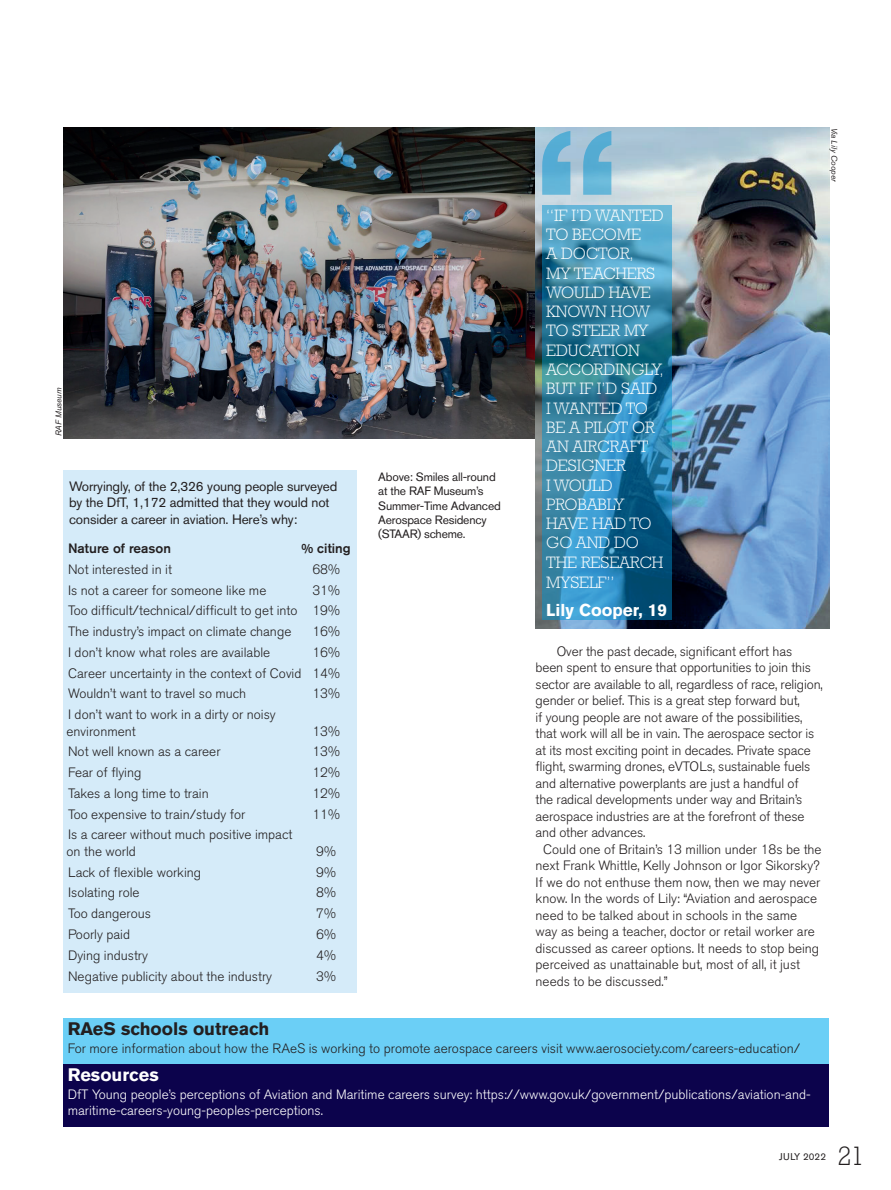
<style>
.page{position:relative;width:891px;height:1190px;background:#fff}
.page>*{position:absolute;margin:0;border:0;box-sizing:border-box;transform-origin:0 0}
.t1{font:300 27px "Rockwell Std";color:#231f20}
.Panel_Box_Heading{font:700 18px "Akzidenz Grotesk BE";color:#231f20}
.Panel_Box_Heading-2{font:700 18px "Akzidenz Grotesk BE";color:#fff}
.t2{font:700 17.1px "Akzidenz Grotesk BE";color:#fff}
.Pull_Quote_01{font:300 16.8px/19.4px "Rockwell Std";letter-spacing:-.01em;color:#fff}
.Article_Body_Copy{font:300 13.5px/16.5px "Akzidenz Grotesk BE";color:#231f20}
.Article_Body_Copy_co{font:300 13.5px/16.5px "Akzidenz Grotesk BE";color:#fff}
.Article_Body_Copy-2{font:13.5px/16.5px "Akzidenz Grotesk BE";letter-spacing:-.01em;color:#231f20}
.Article_Body_Copy_co-2{font:300 13.5px "Akzidenz Grotesk BE";color:#231f20}
.Article_Body_Copy-3{font:500 13.5px "Akzidenz Grotesk BE";color:#231f20}
.Picture_Caption{font:12px/14.2px "Akzidenz Grotesk BE";letter-spacing:-.015em;color:#231f20}
.t3{font:9.75px "Akzidenz Grotesk BE";letter-spacing:.01em;color:#231f20}
.Picture_Credit{font:italic 8.25px "Akzidenz Grotesk BE";color:#231f20}
</style>
<div class="page">
<div style="left:63px;top:470px;width:294px;height:523px;background:#d5ebf9"></div>
<div style="left:63px;top:1063px;width:766px;height:64px;background:#0c034c"></div>
<div style="left:63px;top:1017px;width:766px;height:46px;background:#6bcff6"></div>
<img style="left:63px;top:128px;width:472px;height:310px">
<img style="left:535px;top:128px;width:294px;height:500px">
<svg style="left:542px;top:131px;width:69px;height:64px;background:#79b8d6"></svg>
<svg style="left:542px;top:205px;width:129px;height:415px;background:#3082a7"></svg>
<p class="Picture_Credit" style="left:54px;top:436px;width:50px;rotate:-90deg">RAF Museum</p>
<p class="Article_Body_Copy-2" style="left:69px;top:477px;width:270px">Worryingly, of the 2,326 young people surveyed by the DfT, 1,172 admitted that they would not consider a career in aviation. Here’s why:</p>
<p class="Article_Body_Copy-3" style="left:68px;top:540px;width:104px">Nature of reason</p>
<p class="Article_Body_Copy-3" style="left:302px;top:540px;width:51px">% citing</p>
<p class="Article_Body_Copy" style="left:68px;top:561px;width:105px">Not interested in it</p>
<p class="Article_Body_Copy" style="left:312px;top:561px;width:29px">68%</p>
<p class="Article_Body_Copy" style="left:68px;top:582px;width:200px">Is not a career for someone like me</p>
<p class="Article_Body_Copy" style="left:312px;top:582px;width:29px">31%</p>
<p class="Article_Body_Copy" style="left:68px;top:602px;width:273px">Too difficult/technical/difficult to get into 19%</p>
<p class="Article_Body_Copy" style="left:68px;top:623px;width:225px">The industry’s impact on climate change</p>
<p class="Article_Body_Copy" style="left:312px;top:623px;width:29px">16%</p>
<p class="Article_Body_Copy" style="left:68px;top:644px;width:204px">I don’t know what roles are available</p>
<p class="Article_Body_Copy" style="left:312px;top:644px;width:29px">16%</p>
<p class="Article_Body_Copy" style="left:68px;top:665px;width:273px">Career uncertainty in the context of Covid 14%</p>
<p class="Article_Body_Copy" style="left:68px;top:685px;width:180px">Wouldn’t want to travel so much</p>
<p class="Article_Body_Copy" style="left:312px;top:685px;width:29px">13%</p>
<p class="Article_Body_Copy" style="left:67px;top:706px;width:211px">I don’t want to work in a dirty or noisy environment</p>
<p class="Article_Body_Copy" style="left:312px;top:723px;width:29px">13%</p>
<p class="Article_Body_Copy" style="left:68px;top:743px;width:154px">Not well known as a career</p>
<p class="Article_Body_Copy" style="left:312px;top:743px;width:29px">13%</p>
<p class="Article_Body_Copy" style="left:68px;top:764px;width:75px">Fear of flying</p>
<p class="Article_Body_Copy" style="left:312px;top:764px;width:29px">12%</p>
<p class="Article_Body_Copy" style="left:68px;top:785px;width:142px">Takes a long time to train</p>
<p class="Article_Body_Copy" style="left:312px;top:785px;width:29px">12%</p>
<p class="Article_Body_Copy" style="left:68px;top:806px;width:179px">Too expensive to train/study for</p>
<p class="Article_Body_Copy" style="left:312px;top:806px;width:29px">11%</p>
<p class="Article_Body_Copy" style="left:67px;top:826px;width:227px">Is a career without much positive impact on the world</p>
<p class="Article_Body_Copy" style="left:316px;top:843px;width:21px">9%</p>
<p class="Article_Body_Copy" style="left:68px;top:864px;width:135px">Lack of flexible working</p>
<p class="Article_Body_Copy" style="left:316px;top:864px;width:21px">9%</p>
<p class="Article_Body_Copy" style="left:68px;top:884px;width:73px">Isolating role</p>
<p class="Article_Body_Copy" style="left:316px;top:884px;width:21px">8%</p>
<p class="Article_Body_Copy" style="left:68px;top:905px;width:84px">Too dangerous</p>
<p class="Article_Body_Copy" style="left:316px;top:905px;width:21px">7%</p>
<p class="Article_Body_Copy" style="left:68px;top:926px;width:63px">Poorly paid</p>
<p class="Article_Body_Copy" style="left:316px;top:926px;width:21px">6%</p>
<p class="Article_Body_Copy" style="left:68px;top:947px;width:81px">Dying industry</p>
<p class="Article_Body_Copy" style="left:316px;top:947px;width:21px">4%</p>
<p class="Article_Body_Copy" style="left:68px;top:967px;width:206px">Negative publicity about the industry</p>
<p class="Article_Body_Copy" style="left:316px;top:967px;width:21px">3%</p>
<p class="Picture_Caption" style="left:378px;top:470px;width:124px">Above: Smiles all-round at the RAF Museum’s<br>Summer-Time Advanced<br>Aerospace Residency (STAAR) scheme.</p>
<p class="Pull_Quote_01" style="left:546px;top:205px;width:119px">“IF I’D WANTED<br>TO BECOME<br>A DOCTOR,<br>MY TEACHERS<br>WOULD HAVE<br>KNOWN HOW<br>TO STEER MY<br>EDUCATION<br>ACCORDINGLY,<br>BUT IF I’D SAID<br>I WANTED TO<br>BE A PILOT OR<br>AN AIRCRAFT<br>DESIGNER<br>I WOULD<br>PROBABLY<br>HAVE HAD TO<br>GO AND DO<br>THE RESEARCH<br>MYSELF”</p>
<p class="t2" style="left:546px;top:600px;width:122px">Lily Cooper, 19</p>
<p class="Picture_Credit" style="left:839px;top:128px;width:56px;rotate:90deg">Via Lily Cooper</p>
<p class="Article_Body_Copy" style="left:535px;top:643px;width:289px;text-indent:21px">Over the past decade, significant effort has been spent to ensure that opportunities to join this sector are available to all, regardless of race, religion, gender or belief. This is a great step forward but,<br>if young people are not aware of the possibilities, that work will all be in vain. The aerospace sector is at its most exciting point in decades. Private space flight, swarming drones, eVTOLs, sustainable fuels and alternative powerplants are just a handful of<br>the radical developments under way and Britain’s aerospace industries are at the forefront of these and other advances.</p>
<p class="Article_Body_Copy" style="left:535px;top:841px;width:287px;text-indent:8px">Could one of Britain’s 13 million under 18s be the next Frank Whittle, Kelly Johnson or Igor Sikorsky?<br>If we do not enthuse them now, then we may never know. In the words of Lily: “Aviation and aerospace need to be talked about in schools in the same way as being a teacher, doctor or retail worker are discussed as career options. It needs to stop being perceived as unattainable but, most of all, it just needs to be discussed.”</p>
<p class="Panel_Box_Heading" style="left:68px;top:1018px;width:203px">RAeS schools outreach</p>
<p class="Article_Body_Copy_co-2" style="left:68px;top:1041px;width:734px">For more information about how the RAeS is working to promote aerospace careers visit www.aerosociety.com/careers-education/</p>
<p class="Panel_Box_Heading-2" style="left:68px;top:1064px;width:93px">Resources</p>
<p class="Article_Body_Copy_co" style="left:68px;top:1086px;width:744px">DfT Young people’s perceptions of Aviation and Maritime careers survey: https://www.gov.uk/government/publications/aviation-and&shy;maritime-careers-young-peoples-perceptions.</p>
<p class="t3" style="left:779px;top:1150px;width:49px">JULY 2022</p>
<p class="t1" style="left:837px;top:1140px;width:29px">21</p>
</div>
